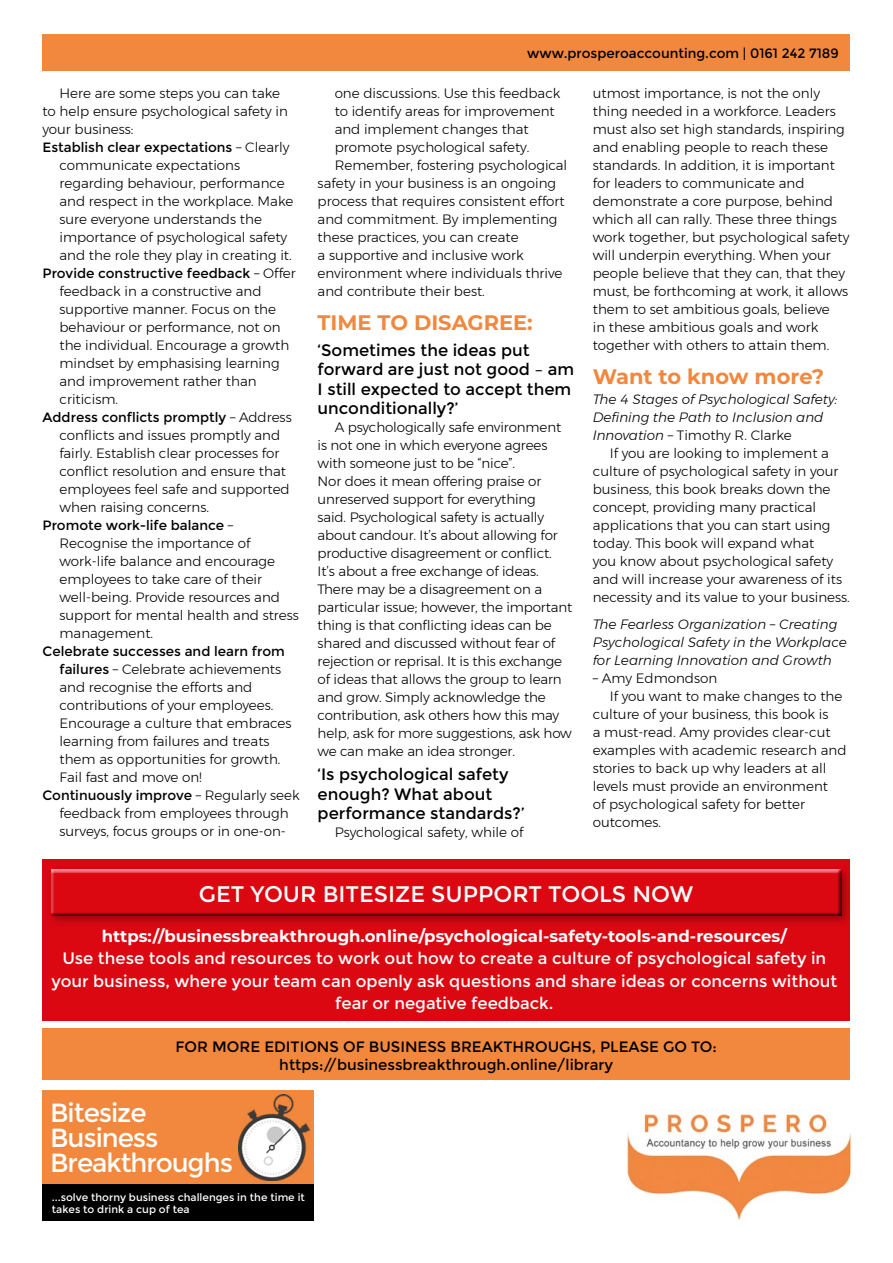
<style>
.page{position:relative;width:893px;height:1263px;background:#fff}
.page>*{position:absolute;margin:0;border:0;box-sizing:border-box;transform-origin:0 0}
.body{font:26.25px "Montserrat";letter-spacing:-.04em;color:#fff}
.SUBHEAD_SM{font:22.5px "Montserrat";color:#fff}
.GREEN_SUBHEAD{font:700 21px "Montserrat";color:#f1883e}
.SUBHEAD{font:16.5px/22.5px "Montserrat";color:#fff;text-align:center}
.SUBHEAD_SM-2{font:16.5px/19.5px "Montserrat";color:#000}
.SUBHEAD-2{font:700 16.5px "Montserrat";color:#fff}
.SUBHEAD-3{font:15px/18px "Montserrat";color:#000;text-align:center}
.body-2{font:300 13.5px/18px "Montserrat";color:#000}
.body-3{font:italic 300 13.5px/18px "Montserrat";color:#000}
.t1{font:13.5px "Montserrat";color:#000}
.body-4{font:10.5px/12px "Montserrat";color:#fff}
.s1{font-weight:400}
.s2{font-style:normal}
</style>
<div class="page">
<div style="left:43px;top:34px;width:807px;height:36px;background:#f1883e"></div>
<div style="left:43px;top:1029px;width:807px;height:51px;background:#f1883e"></div>
<div style="left:43px;top:1090px;width:271px;height:96px;background:#f1883e"></div>
<img style="left:238px;top:1094px;width:71px;height:87px">
<div style="left:43px;top:1184px;width:271px;height:36px;background:#000"></div>
<img style="left:627px;top:1113px;width:225px;height:107px">
<div style="left:43px;top:859px;width:807px;height:161px;background:#db0812"></div>
<div style="left:45px;top:864px;width:808px;height:64px;background:#000;opacity:.3"></div>
<div style="left:47px;top:865px;width:798px;height:53px;background:#d60711"></div>
<div style="left:48px;top:867px;width:798px;height:51px;background:#000;opacity:.75"></div>
<p class="body-2" style="left:43px;top:84px;width:247px;text-indent:17px">Here are some steps you can take to help ensure psychological safety in your business:</p>
<p class="body-2" style="left:60px;top:138px;width:235px;text-indent:-17px"><span class="s1">Establish clear expectations</span> – Clearly communicate expectations regarding behaviour, performance and respect in the workplace. Make sure everyone understands the importance of psychological safety and the role they play in creating it.</p>
<p class="body-2" style="left:60px;top:264px;width:238px;text-indent:-17px"><span class="s1">Provide constructive feedback</span> – Offer feedback in a constructive and supportive manner. Focus on the behaviour or performance, not on the individual. Encourage a growth mindset by emphasising learning and improvement rather than criticism.</p>
<p class="body-2" style="left:60px;top:408px;width:234px;text-indent:-17px"><span class="s1">Address conflicts promptly</span> – Address conflicts and issues promptly and fairly. Establish clear processes for conflict resolution and ensure that employees feel safe and supported when raising concerns.</p>
<p class="body-2" style="left:60px;top:516px;width:241px;text-indent:-17px"><span class="s1">Promote work-life balance</span> –<br>Recognise the importance of work-life balance and encourage employees to take care of their well-being. Provide resources and support for mental health and stress management.</p>
<p class="body-2" style="left:60px;top:642px;width:233px;text-indent:-17px"><span class="s1">Celebrate successes and learn from failures</span> – Celebrate achievements and recognise the efforts and contributions of your employees.<br>Encourage a culture that embraces learning from failures and treats them as opportunities for growth.<br>Fail fast and move on!</p>
<p class="body-2" style="left:43px;top:786px;width:259px;text-align:center"><span class="s1">Continuously improve</span> – Regularly seek feedback from employees through surveys, focus groups or in one-on-</p>
<p class="t1" style="left:527px;top:45px;width:313px">www.prosperoaccounting.com | 0161 242 7189</p>
<p class="body-2" style="left:335px;top:84px;width:227px">one discussions. Use this feedback to identify areas for improvement and implement changes that promote psychological safety.</p>
<p class="body-2" style="left:318px;top:156px;width:251px;text-indent:17px">Remember, fostering psychological safety in your business is an ongoing process that requires consistent effort and commitment. By implementing these practices, you can create<br>a supportive and inclusive work environment where individuals thrive and contribute their best.</p>
<p class="GREEN_SUBHEAD" style="left:318px;top:307px;width:217px">TIME TO DISAGREE:</p>
<p class="SUBHEAD_SM-2" style="left:318px;top:340px;width:258px">‘Sometimes the ideas put forward are just not good – am<br>I still expected to accept them unconditionally?’</p>
<p class="body-2" style="left:318px;top:418px;width:256px;text-indent:17px">A psychologically safe environment is not one in which everyone agrees with someone just to be “nice”.<br>Nor does it mean offering praise or unreserved support for everything<br>said. Psychological safety is actually about candour. It’s about allowing for productive disagreement or conflict.<br>It’s about a free exchange of ideas.<br>There may be a disagreement on a particular issue; however, the important thing is that conflicting ideas can be shared and discussed without fear of rejection or reprisal. It is this exchange of ideas that allows the group to learn and grow. Simply acknowledge the contribution, ask others how this may help, ask for more suggestions, ask how we can make an idea stronger.</p>
<p class="SUBHEAD_SM-2" style="left:318px;top:765px;width:208px">‘Is psychological safety enough? What about performance standards?’</p>
<p class="body-2" style="left:335px;top:823px;width:190px">Psychological safety, while of</p>
<p class="body-2" style="left:593px;top:84px;width:258px">utmost importance, is not the only thing needed in a workforce. Leaders must also set high standards, inspiring and enabling people to reach these standards. In addition, it is important for leaders to communicate and demonstrate a core purpose, behind which all can rally. These three things work together, but psychological safety will underpin everything. When your people believe that they can, that they must, be forthcoming at work, it allows them to set ambitious goals, believe<br>in these ambitious goals and work together with others to attain them.</p>
<p class="GREEN_SUBHEAD" style="left:593px;top:361px;width:233px">Want to know more?</p>
<p class="body-3" style="left:593px;top:390px;width:246px">The 4 Stages of Psychological Safety:<br>Defining the Path to Inclusion and<br>Innovation <span class="s2">– Timothy R. Clarke</span></p>
<p class="body-2" style="left:593px;top:444px;width:259px;text-indent:17px">If you are looking to implement a culture of psychological safety in your business, this book breaks down the concept, providing many practical applications that you can start using today. This book will expand what<br>you know about psychological safety and will increase your awareness of its necessity and its value to your business.</p>
<p class="body-3" style="left:593px;top:615px;width:256px">The Fearless Organization – Creating<br>Psychological Safety in the Workplace for Learning Innovation and Growth</p>
<p class="body-2" style="left:593px;top:668px;width:126px">– Amy Edmondson</p>
<p class="body-2" style="left:593px;top:686px;width:255px;text-indent:17px">If you want to make changes to the culture of your business, this book is<br>a must-read. Amy provides clear-cut examples with academic research and stories to back up why leaders at all levels must provide an environment<br>of psychological safety for better outcomes.</p>
<p class="SUBHEAD_SM" style="left:199px;top:881px;width:496px">GET YOUR BITESIZE SUPPORT TOOLS NOW</p>
<p class="SUBHEAD-2" style="left:102px;top:924px;width:686px">https://businessbreakthrough.online/psychological-safety-tools-and-resources/</p>
<p class="SUBHEAD" style="left:51px;top:947px;width:787px">Use these tools and resources to work out how to create a culture of psychological safety in your business, where your team can openly ask questions and share ideas or concerns without fear or negative feedback.</p>
<p class="SUBHEAD-3" style="left:176px;top:1038px;width:543px">FOR MORE EDITIONS OF BUSINESS BREAKTHROUGHS, PLEASE GO TO: https://businessbreakthrough.online/library</p>
<p class="body" style="left:50px;top:1097px;width:98px">Bitesize</p>
<p class="body" style="left:50px;top:1123px;width:110px">Business</p>
<p class="body" style="left:50px;top:1148px;width:184px">Breakthroughs</p>
<p class="body-4" style="left:52px;top:1191px;width:255px">...solve thorny business challenges in the time it takes to drink a cup of tea</p>
</div>
